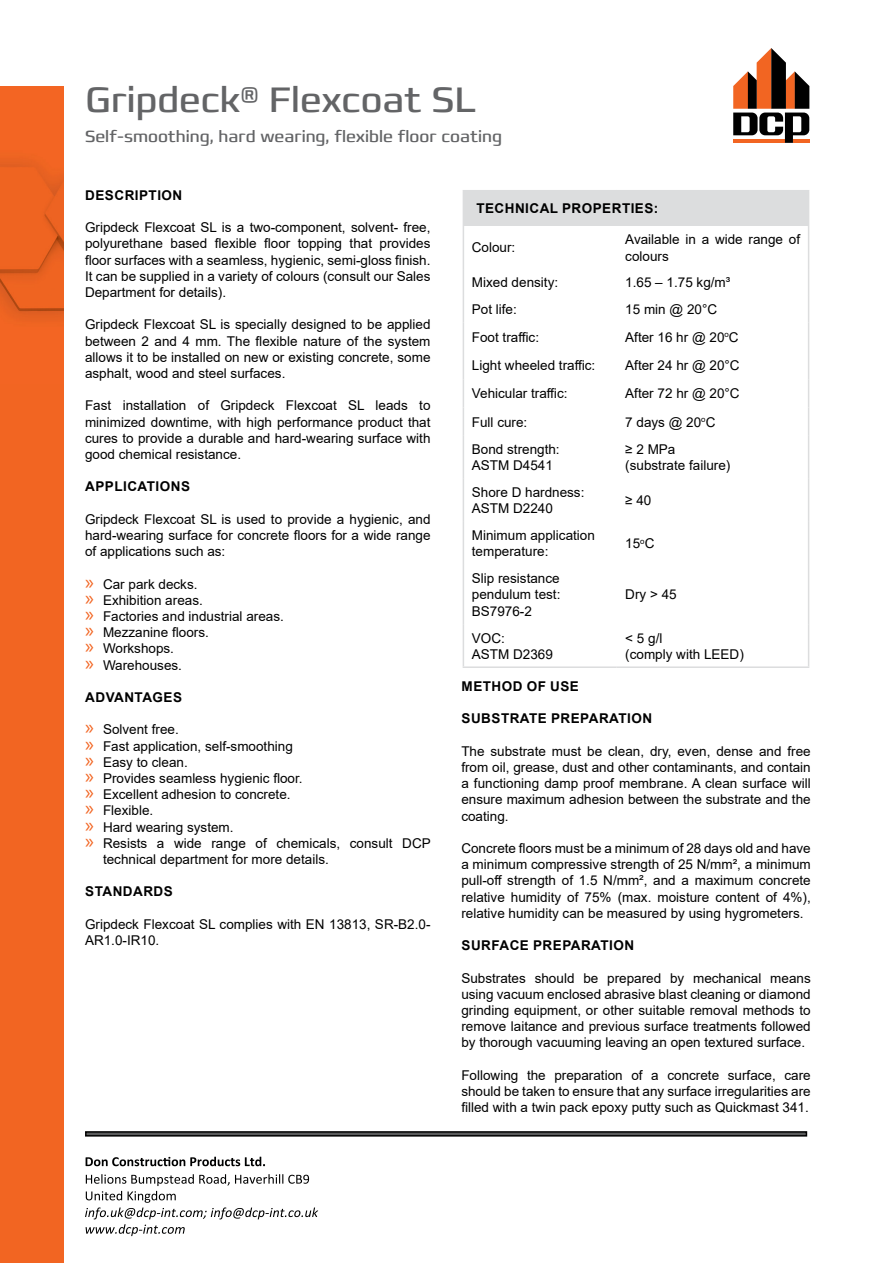
<style>
.page{position:relative;width:893px;height:1263px;background:#fff}
.page>*{position:absolute;margin:0;border:0;box-sizing:border-box;transform-origin:0 0}
.t1{font:36px "Francker CYR";color:#636466}
.t2{font:16.5px "Francker CYR";color:#636466}
.t3{font:13.5px/16.2px "Arial";color:#000}
.t4{font:700 13.5px "Arial";letter-spacing:.035em;color:#000}
.s1{font-family:"Myriad Pro";font-size:21px;color:#f26522}
</style>
<div class="page">
<svg style="left:86px;top:1157px;width:179px;height:9px"></svg>
<svg style="left:85px;top:1174px;width:233px;height:62px"></svg>
<div style="left:85px;top:1131px;width:722px;height:5px;border:2px solid #000"></div>
<div style="left:463px;top:191px;width:346px;height:35px;background:#dcddde"></div>
<hr style="left:463px;top:190px;width:154px;height:1px;background:#dcddde">
<hr style="left:617px;top:190px;width:192px;height:1px;background:#dcddde">
<hr style="left:463px;top:226px;width:1px;height:43px;background:#dcddde">
<hr style="left:808px;top:226px;width:1px;height:43px;background:#dcddde">
<svg style="left:463px;top:269px;width:1px;height:167px"></svg>
<svg style="left:808px;top:269px;width:1px;height:167px"></svg>
<hr style="left:463px;top:436px;width:1px;height:43px;background:#dcddde">
<hr style="left:808px;top:436px;width:1px;height:43px;background:#dcddde">
<hr style="left:463px;top:479px;width:1px;height:43px;background:#dcddde">
<hr style="left:808px;top:479px;width:1px;height:43px;background:#dcddde">
<hr style="left:463px;top:522px;width:1px;height:43px;background:#dcddde">
<hr style="left:808px;top:522px;width:1px;height:43px;background:#dcddde">
<hr style="left:463px;top:565px;width:1px;height:59px;background:#dcddde">
<hr style="left:808px;top:565px;width:1px;height:59px;background:#dcddde">
<hr style="left:463px;top:624px;width:1px;height:42px;background:#dcddde">
<hr style="left:808px;top:624px;width:1px;height:42px;background:#dcddde">
<hr style="left:463px;top:666px;width:154px;height:2px;background:#dcddde">
<hr style="left:617px;top:666px;width:192px;height:2px;background:#dcddde">
<svg style="left:733px;top:48px;width:76px;height:95px"></svg>
<div style="left:0;top:86px;width:64px;height:1177px;background:#f26522"></div>
<img style="left:0;top:161px;width:64px;height:158px">
<h1 class="t1" style="left:85px;top:77px;width:393px">Gripdeck® Flexcoat SL</h1>
<p class="t2" style="left:85px;top:126px;width:418px">Self-smoothing, hard wearing, flexible floor coating</p>
<p class="t4" style="left:85px;top:185px;width:98px">DESCRIPTION</p>
<p class="t3" style="left:85px;top:219px;width:347px;text-align:justify">Gripdeck Flexcoat SL is a two-component, solvent- free, polyurethane based flexible floor topping that provides floor surfaces with a seamless, hygienic, semi-gloss finish.<br>It can be supplied in a variety of colours (consult our Sales Department for details).</p>
<p class="t3" style="left:85px;top:316px;width:347px;text-align:justify">Gripdeck Flexcoat SL is specially designed to be applied between 2 and 4 mm. The flexible nature of the system allows it to be installed on new or existing concrete, some asphalt, wood and steel surfaces.</p>
<p class="t3" style="left:85px;top:397px;width:347px;text-align:justify">Fast installation of Gripdeck Flexcoat SL leads to minimized downtime, with high performance product that cures to provide a durable and hard-wearing surface with good chemical resistance.</p>
<p class="t4" style="left:85px;top:477px;width:106px">APPLICATIONS</p>
<p class="t3" style="left:85px;top:511px;width:347px;text-align:justify">Gripdeck Flexcoat SL is used to provide a hygienic, and hard-wearing surface for concrete floors for a wide range of applications such as:</p>
<p class="t3" style="left:85px;top:576px;width:200px"><span class="s1">»</span> Car park decks.<br><span class="s1">»</span> Exhibition areas.<br><span class="s1">»</span> Factories and industrial areas. <span class="s1">»</span> Mezzanine floors.<br><span class="s1">»</span> Workshops.<br><span class="s1">»</span> Warehouses.</p>
<p class="t4" style="left:85px;top:688px;width:98px">ADVANTAGES</p>
<p class="t3" style="left:85px;top:721px;width:95px"><span class="s1">»</span> Solvent free.</p>
<p class="t3" style="left:85px;top:738px;width:209px"><span class="s1">»</span> Fast application, self-smoothing</p>
<p class="t3" style="left:85px;top:754px;width:104px"><span class="s1">»</span> Easy to clean.</p>
<p class="t3" style="left:85px;top:770px;width:219px"><span class="s1">»</span> Provides seamless hygienic floor.</p>
<p class="t3" style="left:85px;top:786px;width:207px"><span class="s1">»</span> Excellent adhesion to concrete.</p>
<p class="t3" style="left:85px;top:802px;width:70px"><span class="s1">»</span> Flexible.</p>
<p class="t3" style="left:85px;top:819px;width:150px"><span class="s1">»</span> Hard wearing system.</p>
<p class="t3" style="left:85px;top:835px;width:347px"><span class="s1">»</span> Resists a wide range of chemicals, consult DCP</p>
<p class="t3" style="left:103px;top:851px;width:227px">technical department for more details.</p>
<p class="t4" style="left:85px;top:882px;width:89px">STANDARDS</p>
<p class="t3" style="left:85px;top:916px;width:347px">Gripdeck Flexcoat SL complies with EN 13813, SR-B2.0-<br>AR1.0-IR10.</p>
<p class="t4" style="left:476px;top:199px;width:183px">TECHNICAL PROPERTIES:</p>
<p class="t3" style="left:472px;top:240px;width:45px">Colour:</p>
<p class="t3" style="left:625px;top:231px;width:176px">Available in a wide range of colours</p>
<p class="t3" style="left:472px;top:274px;width:88px">Mixed density:</p>
<p class="t3" style="left:625px;top:274px;width:107px">1.65 – 1.75 kg/m³</p>
<p class="t3" style="left:472px;top:301px;width:47px">Pot life:</p>
<p class="t3" style="left:625px;top:301px;width:93px">15 min @ 20°C</p>
<p class="t3" style="left:472px;top:329px;width:69px">Foot traffic:</p>
<p class="t3" style="left:625px;top:329px;width:115px">After 16 hr @ 20<sup>o</sup>C</p>
<p class="t3" style="left:472px;top:357px;width:125px">Light wheeled traffic:</p>
<p class="t3" style="left:625px;top:357px;width:116px">After 24 hr @ 20°C</p>
<p class="t3" style="left:472px;top:385px;width:97px">Vehicular traffic:</p>
<p class="t3" style="left:625px;top:385px;width:116px">After 72 hr @ 20°C</p>
<p class="t3" style="left:472px;top:414px;width:57px">Full cure:</p>
<p class="t3" style="left:625px;top:414px;width:92px">7 days @ 20<sup>o</sup>C</p>
<p class="t3" style="left:472px;top:441px;width:89px">Bond strength:<br>ASTM D4541</p>
<p class="t3" style="left:625px;top:441px;width:107px">≥ 2 MPa (substrate failure)</p>
<p class="t3" style="left:472px;top:484px;width:114px">Shore D hardness:<br>ASTM D2240</p>
<p class="t3" style="left:625px;top:492px;width:28px">≥ 40</p>
<p class="t3" style="left:472px;top:527px;width:125px">Minimum application temperature:</p>
<p class="t3" style="left:625px;top:535px;width:31px">15<sup>o</sup>C</p>
<p class="t3" style="left:472px;top:570px;width:90px;text-align:justify">Slip resistance pendulum test:<br>BS7976-2</p>
<p class="t3" style="left:625px;top:586px;width:53px">Dry &gt; 45</p>
<p class="t3" style="left:472px;top:630px;width:83px">VOC:<br>ASTM D2369</p>
<p class="t3" style="left:625px;top:630px;width:120px">&lt; 5 g/l<br>(comply with LEED)</p>
<p class="t4" style="left:462px;top:677px;width:119px">METHOD OF USE</p>
<p class="t4" style="left:462px;top:709px;width:192px">SUBSTRATE PREPARATION</p>
<p class="t3" style="left:461px;top:743px;width:351px;text-align:justify">The substrate must be clean, dry, even, dense and free from oil, grease, dust and other contaminants, and contain a functioning damp proof membrane. A clean surface will ensure maximum adhesion between the substrate and the coating.</p>
<p class="t3" style="left:461px;top:840px;width:351px;text-align:justify">Concrete floors must be a minimum of 28 days old and have a minimum compressive strength of 25 N/mm², a minimum pull-off strength of 1.5 N/mm², and a maximum concrete relative humidity of 75% (max. moisture content of 4%), relative humidity can be measured by using hygrometers.</p>
<p class="t4" style="left:462px;top:936px;width:174px">SURFACE PREPARATION</p>
<p class="t3" style="left:461px;top:970px;width:351px;text-align:justify">Substrates should be prepared by mechanical means using vacuum enclosed abrasive blast cleaning or diamond grinding equipment, or other suitable removal methods to remove laitance and previous surface treatments followed by thorough vacuuming leaving an open textured surface.</p>
<p class="t3" style="left:461px;top:1067px;width:351px;text-align:justify">Following the preparation of a concrete surface, care should be taken to ensure that any surface irregularities are filled with a twin pack epoxy putty such as Quickmast 341.</p>
</div>
